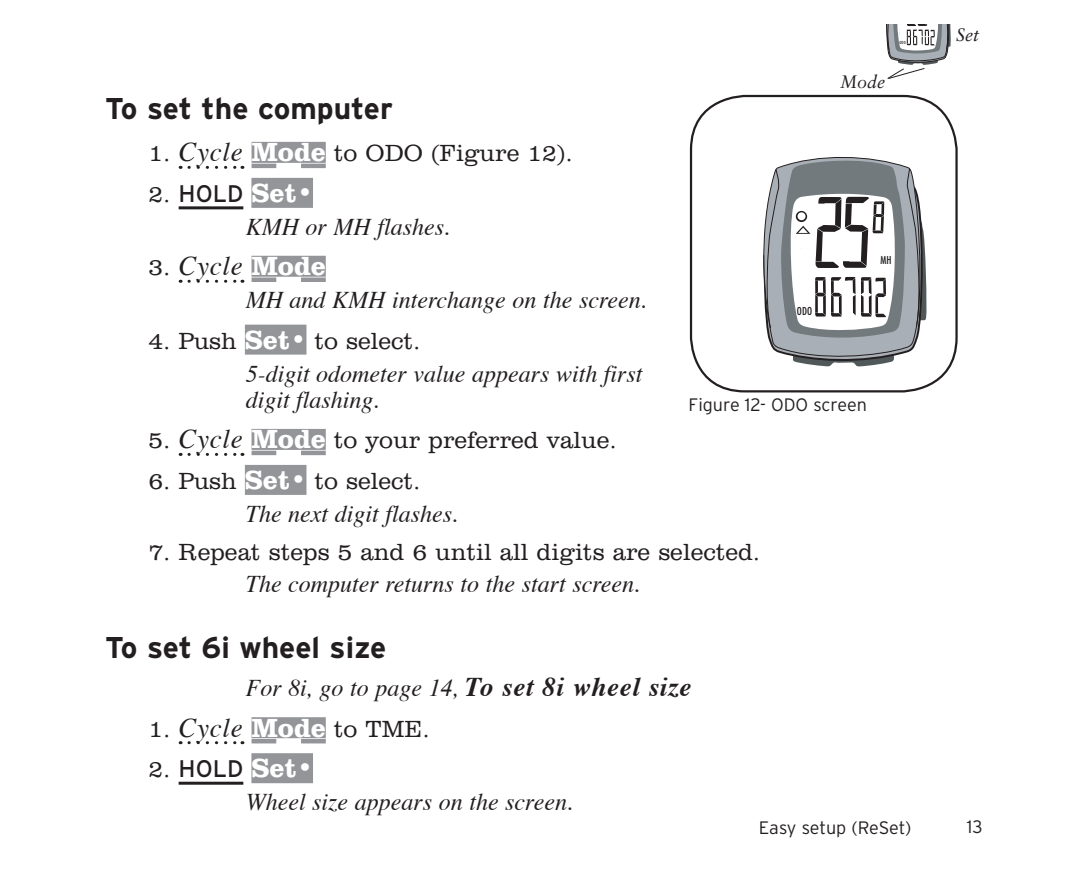
<style>
.page{position:relative;width:1080px;height:891px;background:#fff}
.page>*{position:absolute;margin:0;border:0;box-sizing:border-box;transform-origin:0 0}
.t1{font:700 30px "Interstate";color:#231f20}
.t2{font:italic 27px "Times";letter-spacing:.025em;color:#231f20}
.t3{font:italic 24px/26.4px "Times";color:#231f20}
.t4{font:300 24px "Clarendon BT";color:#231f20}
.t5{font:24px "Interstate";color:#231f20}
.t6{font:300 18px "Interstate";color:#231f20}
.t7{font:italic 18px "Sabon";color:#231f20}
.t8{font:condensed 10.5px "Futura";color:#231f20}
.t9{font:condensed 4.2px "Futura";color:#231f20}
.s1{font-family:"Times";font-weight:400;font-style:italic;font-size:27px}
.s2{font-weight:700;font-size:27px;color:#fff}
.s3{font-family:"Clarendon BT";font-weight:300}
.s4{font-family:"Clarendon BT";font-weight:700;font-size:27px;color:#fff}
.s5{font-family:"Clarendon BT";font-weight:300;font-style:normal;font-size:24px}
.s6{font-family:"Clarendon BT";font-weight:700;font-style:normal;color:#fff}
.s7{font-weight:700;font-size:27px}
</style>
<div class="page">
<svg style="left:886px;top:25px;width:65px;height:54px"></svg>
<svg style="left:189px;top:166px;width:54px;height:3px"></svg>
<div style="left:252px;top:142px;width:74px;height:21px;background:#939598"></div>
<hr style="left:179px;top:206px;width:64px;height:3px;background:#231f20">
<div style="left:251px;top:178px;width:62px;height:30px;background:#939598"></div>
<svg style="left:189px;top:280px;width:54px;height:3px"></svg>
<div style="left:252px;top:256px;width:74px;height:21px;background:#939598"></div>
<div style="left:245px;top:325px;width:61px;height:30px;background:#939598"></div>
<svg style="left:189px;top:453px;width:54px;height:3px"></svg>
<div style="left:252px;top:429px;width:74px;height:21px;background:#939598"></div>
<div style="left:245px;top:465px;width:61px;height:30px;background:#939598"></div>
<svg style="left:189px;top:741px;width:54px;height:3px"></svg>
<div style="left:252px;top:717px;width:74px;height:21px;background:#939598"></div>
<hr style="left:179px;top:782px;width:64px;height:3px;background:#231f20">
<div style="left:251px;top:753px;width:62px;height:30px;background:#939598"></div>
<svg style="left:252px;top:164px;width:74px;height:4px"></svg>
<svg style="left:252px;top:278px;width:74px;height:4px"></svg>
<svg style="left:252px;top:451px;width:74px;height:4px"></svg>
<svg style="left:252px;top:739px;width:74px;height:4px"></svg>
<svg style="left:763px;top:157px;width:164px;height:210px"></svg>
<div style="left:796px;top:248px;width:17px;height:57px;background:#fff"></div>
<div style="left:690px;top:95px;width:268px;height:297px;border:2px solid #231f20;border-radius:54px"></div>
<p class="t9" style="left:900px;top:40px;width:8px">ODO</p>
<p class="t7" style="left:840px;top:71px;width:46px">Mode</p>
<p class="t1" style="left:105px;top:91px;width:289px">To set the computer</p>
<p class="t4" style="left:148px;top:139px;width:426px">1. <span class="s1">Cycle</span> <span class="s2">Mode</span> to ODO (Figure 12).</p>
<p class="t5" style="left:148px;top:180px;width:166px"><span class="s3">2.</span> Hold <span class="s4">Set•</span></p>
<p class="t3" style="left:246px;top:215px;width:206px">KMH or MH flashes.</p>
<p class="t2" style="left:148px;top:249px;width:179px"><span class="s5">3.</span> Cycle <span class="s6">Mode</span></p>
<p class="t3" style="left:246px;top:288px;width:403px">MH and KMH interchange on the screen.</p>
<p class="t4" style="left:148px;top:326px;width:274px">4. Push <span class="s2">Set•</span> to select.</p>
<p class="t3" style="left:246px;top:362px;width:398px">5-digit odometer value appears with first digit flashing.</p>
<p class="t4" style="left:148px;top:426px;width:470px">5. <span class="s1">Cycle</span> <span class="s2">Mode</span> to your preferred value.</p>
<p class="t4" style="left:148px;top:466px;width:274px">6. Push <span class="s2">Set•</span> to select.</p>
<p class="t3" style="left:246px;top:502px;width:214px">The next digit flashes.</p>
<p class="t4" style="left:148px;top:537px;width:613px">7. Repeat steps 5 and 6 until all digits are selected.</p>
<p class="t3" style="left:246px;top:573px;width:396px">The computer returns to the start screen.</p>
<p class="t1" style="left:105px;top:631px;width:283px">To set 6i wheel size</p>
<p class="t3" style="left:246px;top:676px;width:447px">For 8i, go to page 14, <span class="s7">To set 8i wheel size</span></p>
<p class="t4" style="left:148px;top:714px;width:283px">1. <span class="s1">Cycle</span> <span class="s2">Mode</span> to TME.</p>
<p class="t5" style="left:148px;top:755px;width:166px"><span class="s3">2.</span> Hold <span class="s4">Set•</span></p>
<p class="t3" style="left:246px;top:790px;width:329px">Wheel size appears on the screen.</p>
<p class="t8" style="left:797px;top:304px;width:17px">ODO</p>
<p class="t6" style="left:688px;top:394px;width:180px">Figure 12- ODO screen</p>
<p class="t8" style="left:880px;top:253px;width:13px">MH</p>
<p class="t6" style="left:759px;top:818px;width:154px">Easy setup (ReSet)</p>
<p class="t7" style="left:956px;top:25px;width:24px">Set</p>
<p class="t6" style="left:967px;top:817px;width:17px">13</p>
</div>
